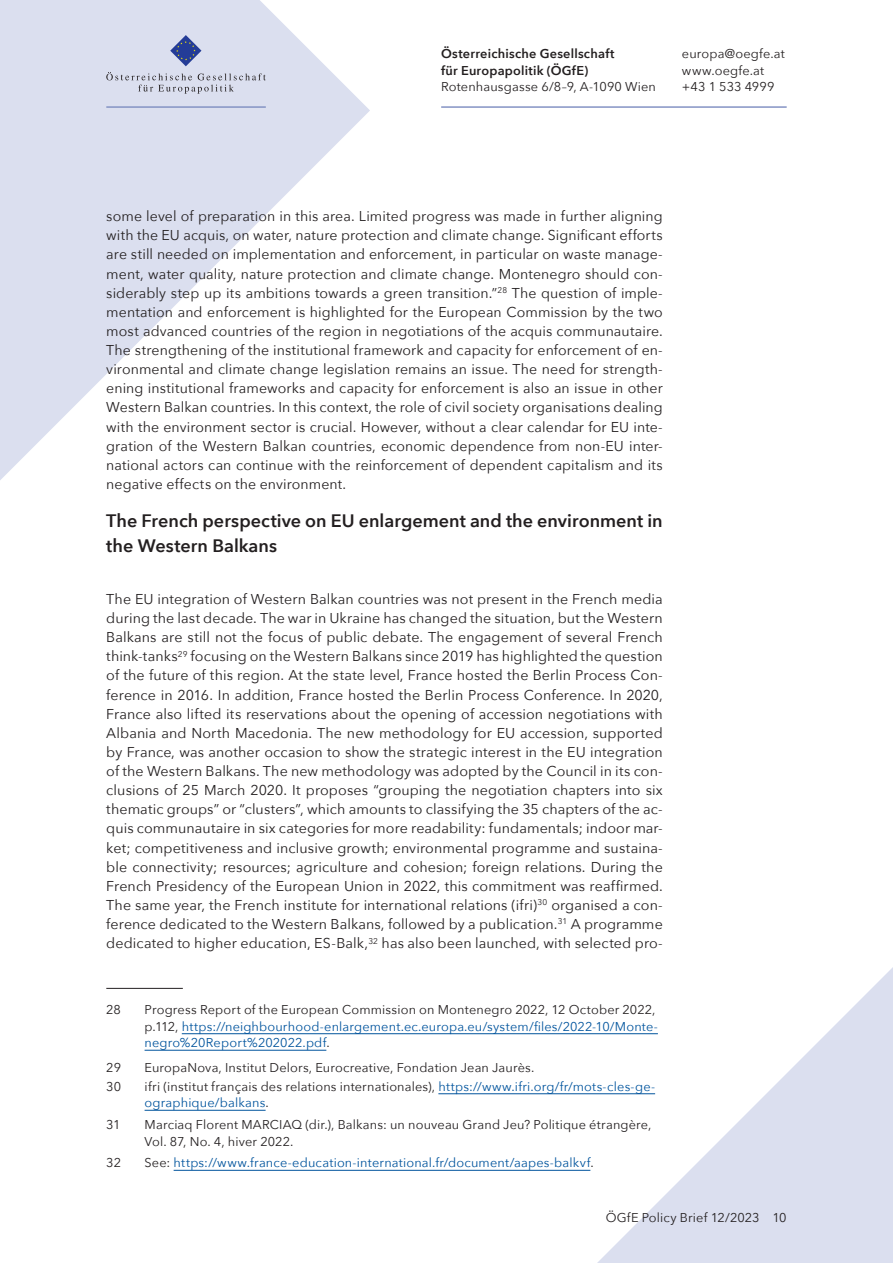
<style>
.page{position:relative;width:893px;height:1263px;background:#fff}
.page>*{position:absolute;margin:0;border:0;box-sizing:border-box;transform-origin:0 0}
.Überschrift_3{font:600 18px/24.8px "Avenir Next";color:#231f20}
.p{font:14.25px/19.2px "Avenir Next";letter-spacing:.005em;color:#231f20;text-align:justify}
.p_einzug{font:14.25px/19.2px "Avenir Next";letter-spacing:.01em;color:#231f20;text-align:justify}
.Fußnoten{font:12.75px/16.5px "Avenir Next";letter-spacing:.01em;color:#01549d}
.Fußnoten-2{font:12.75px/16.5px "Avenir Next";letter-spacing:.01em;color:#231f20}
.p-2{font:12.75px "Avenir Next";letter-spacing:.015em;color:#231f20}
.p-3{font:600 12.75px/16.5px "Avenir Next";letter-spacing:.02em;color:#231f20}
.p_Pagina{font:12.75px "Avenir Next";letter-spacing:.01em;color:#231f20}
.s1{color:#231f20}
</style>
<div class="page">
<svg style="left:0;top:0;width:370px;height:480px;fill:#dbdfef"></svg>
<svg style="left:597px;top:967px;width:296px;height:296px;fill:#dbdfef"></svg>
<hr style="left:441px;top:106px;width:346px;height:2px;background:#8493c4">
<hr style="left:106px;top:106px;width:160px;height:2px;background:#8493c4">
<svg style="left:170px;top:35px;width:31px;height:31px"></svg>
<svg style="left:106px;top:72px;width:160px;height:22px;background:#c9cddb"></svg>
<hr style="left:106px;top:988px;width:77px;height:1px;background:#231f20">
<hr style="left:182px;top:1033px;width:476px;height:1px;background:#01549d">
<hr style="left:145px;top:1050px;width:181px;height:1px;background:#01549d">
<hr style="left:438px;top:1093px;width:217px;height:1px;background:#01549d">
<hr style="left:145px;top:1110px;width:121px;height:1px;background:#01549d">
<hr style="left:174px;top:1170px;width:416px;height:1px;background:#01549d">
<p class="p-3" style="left:441px;top:45px;width:175px">Österreichische Gesellschaft für Europapolitik (ÖGfE)</p>
<p class="p-2" style="left:441px;top:76px;width:216px">Rotenhausgasse 6/8–9, A-1090 Wien</p>
<p class="p-2" style="left:682px;top:43px;width:104px">europa@oegfe.at</p>
<p class="p-2" style="left:682px;top:60px;width:84px">www.oegfe.at</p>
<p class="p-2" style="left:682px;top:76px;width:94px">+43 1 533 4999</p>
<p class="p_einzug" style="left:106px;top:206px;width:558px">some level of preparation in this area. Limited progress was made in further aligning with the EU acquis, on water, nature protection and climate change. Significant efforts are still needed on implementation and enforcement, in particular on waste manage&shy;ment, water quality, nature protection and climate change. Montenegro should con&shy;siderably step up its ambitions towards a green transition.”<sup>28</sup> The question of imple&shy;mentation and enforcement is highlighted for the European Commission by the two most advanced countries of the region in negotiations of the acquis communautaire.<br>The strengthening of the institutional framework and capacity for enforcement of en&shy;vironmental and climate change legislation remains an issue. The need for strength&shy;ening institutional frameworks and capacity for enforcement is also an issue in other Western Balkan countries. In this context, the role of civil society organisations dealing with the environment sector is crucial. However, without a clear calendar for EU inte&shy;gration of the Western Balkan countries, economic dependence from non-EU inter&shy;national actors can continue with the reinforcement of dependent capitalism and its negative effects on the environment.</p>
<p class="Überschrift_3" style="left:106px;top:508px;width:558px">The French perspective on EU enlargement and the environment in the Western Balkans</p>
<p class="p" style="left:106px;top:589px;width:558px">The EU integration of Western Balkan countries was not present in the French media during the last decade. The war in Ukraine has changed the situation, but the Western Balkans are still not the focus of public debate. The engagement of several French think-tanks<sup>29</sup> focusing on the Western Balkans since 2019 has highlighted the question of the future of this region. At the state level, France hosted the Berlin Process Con&shy;ference in 2016. In addition, France hosted the Berlin Process Conference. In 2020, France also lifted its reservations about the opening of accession negotiations with Albania and North Macedonia. The new methodology for EU accession, supported by France, was another occasion to show the strategic interest in the EU integration of the Western Balkans. The new methodology was adopted by the Council in its con&shy;clusions of 25 March 2020. It proposes “grouping the negotiation chapters into six thematic groups” or “clusters”, which amounts to classifying the 35 chapters of the ac&shy;quis communautaire in six categories for more readability: fundamentals; indoor mar&shy;ket; competitiveness and inclusive growth; environmental programme and sustaina&shy;ble connectivity; resources; agriculture and cohesion; foreign relations. During the French Presidency of the European Union in 2022, this commitment was reaffirmed.<br>The same year, the French institute for international relations (ifri)<sup>30</sup> organised a con&shy;ference dedicated to the Western Balkans, followed by a publication.<sup>31</sup> A programme dedicated to higher education, ES-Balk,<sup>32</sup> has also been launched, with selected pro-</p>
<p class="Fußnoten-2" style="left:106px;top:1001px;width:16px">28</p>
<p class="Fußnoten" style="left:145px;top:1001px;width:515px"><span class="s1">Progress Report of the European Commission on Montenegro 2022, 12 October 2022, p.112,</span> https://neighbourhood-enlargement.ec.europa.eu/system/files/2022-10/Monte&shy;negro%20Report%202022.pdf<span class="s1">.</span></p>
<p class="Fußnoten-2" style="left:106px;top:1058px;width:16px">29</p>
<p class="Fußnoten-2" style="left:145px;top:1058px;width:391px">EuropaNova, Institut Delors, Eurocreative, Fondation Jean Jaurès.</p>
<p class="Fußnoten-2" style="left:106px;top:1077px;width:16px">30</p>
<p class="Fußnoten" style="left:145px;top:1077px;width:512px"><span class="s1">ifri (institut français des relations internationales),</span> https://www.ifri.org/fr/mots-cles-ge&shy;ographique/balkans<span class="s1">.</span></p>
<p class="Fußnoten-2" style="left:106px;top:1116px;width:16px">31</p>
<p class="Fußnoten-2" style="left:145px;top:1116px;width:508px">Marciaq Florent MARCIAQ (dir.), Balkans: un nouveau Grand Jeu? Politique étrangère,<br>Vol. 87, No. 4, hiver 2022.</p>
<p class="Fußnoten-2" style="left:106px;top:1154px;width:16px">32</p>
<p class="Fußnoten" style="left:145px;top:1154px;width:451px"><span class="s1">See:</span> https://www.france-education-international.fr/document/aapes-balkvf<span class="s1">.</span></p>
<p class="p_Pagina" style="left:606px;top:1206px;width:182px">ÖGfE Policy Brief 12/2023 10</p>
</div>
